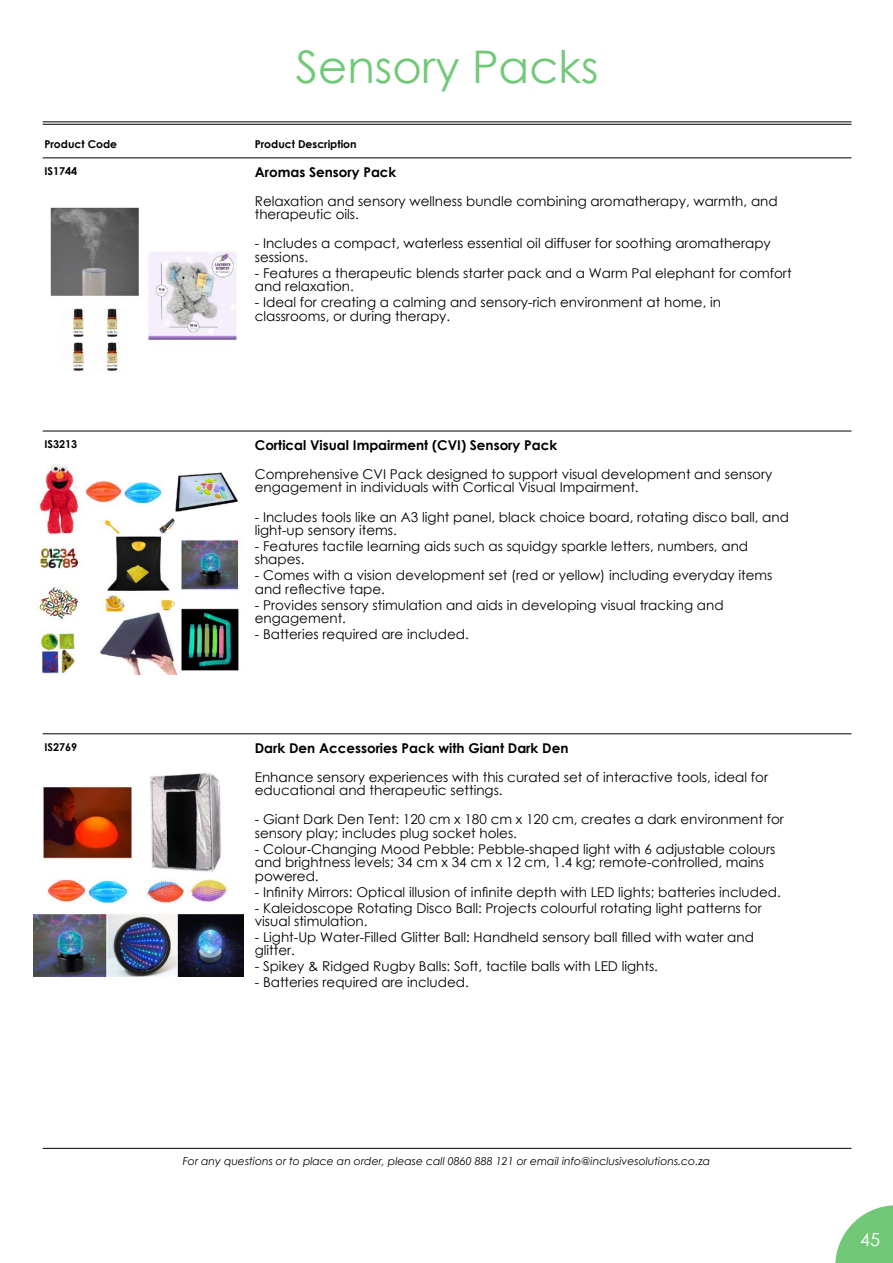
<style>
.page{position:relative;width:893px;height:1263px;background:#fff}
.page>*{position:absolute;margin:0;border:0;box-sizing:border-box;transform-origin:0 0}
.t1{font:45px "Century Gothic";color:#71c977}
.t2{font:18px "Century Gothic";color:#fff}
.t3{font:13.5px "Century Gothic";color:#000}
.t4{font:700 13.5px "Century Gothic";color:#000}
.t5{font:italic 10.8px "Century Gothic";color:#000}
.t6{font:700 10.8px "Century Gothic";color:#000}
</style>
<div class="page">
<hr style="left:43px;top:124px;width:808px;height:1px;background:#000">
<hr style="left:43px;top:122px;width:808px;height:1px;background:#000">
<hr style="left:43px;top:158px;width:808px;height:1px;background:#000">
<img style="left:50px;top:207px;width:187px;height:165px">
<hr style="left:43px;top:431px;width:808px;height:1px;background:#000">
<img style="left:37px;top:464px;width:202px;height:210px">
<hr style="left:43px;top:733px;width:808px;height:1px;background:#000">
<img style="left:34px;top:773px;width:210px;height:204px">
<hr style="left:43px;top:1148px;width:808px;height:1px;background:#000">
<svg style="left:835px;top:1205px;width:58px;height:58px"></svg>
<p class="t1" style="left:296px;top:49px;width:304px">Sensory Packs</p>
<p class="t6" style="left:44px;top:140px;width:74px">Product Code</p>
<p class="t6" style="left:255px;top:140px;width:103px">Product Description</p>
<p class="t6" style="left:44px;top:167px;width:34px">IS1744</p>
<p class="t4" style="left:255px;top:167px;width:143px">Aromas Sensory Pack</p>
<p class="t3" style="left:255px;top:196px;width:524px">Relaxation and sensory wellness bundle combining aromatherapy, warmth, and</p>
<p class="t3" style="left:255px;top:209px;width:106px">therapeutic oils.</p>
<p class="t3" style="left:255px;top:238px;width:518px">- Includes a compact, waterless essential oil diffuser for soothing aromatherapy</p>
<p class="t3" style="left:255px;top:252px;width:55px">sessions.</p>
<p class="t3" style="left:255px;top:268px;width:538px">- Features a therapeutic blends starter pack and a Warm Pal elephant for comfort</p>
<p class="t3" style="left:255px;top:281px;width:101px">and relaxation.</p>
<p class="t3" style="left:255px;top:297px;width:468px">- Ideal for creating a calming and sensory-rich environment at home, in</p>
<p class="t3" style="left:255px;top:311px;width:197px">classrooms, or during therapy.</p>
<p class="t6" style="left:44px;top:440px;width:34px">IS3213</p>
<p class="t4" style="left:255px;top:440px;width:304px">Cortical Visual Impairment (CVI) Sensory Pack</p>
<p class="t3" style="left:255px;top:469px;width:519px">Comprehensive CVI Pack designed to support visual development and sensory</p>
<p class="t3" style="left:255px;top:482px;width:385px">engagement in individuals with Cortical Visual Impairment.</p>
<p class="t3" style="left:255px;top:511px;width:536px">- Includes tools like an A3 light panel, black choice board, rotating disco ball, and</p>
<p class="t3" style="left:255px;top:525px;width:144px">light-up sensory items.</p>
<p class="t3" style="left:255px;top:541px;width:495px">- Features tactile learning aids such as squidgy sparkle letters, numbers, and</p>
<p class="t3" style="left:255px;top:554px;width:51px">shapes.</p>
<p class="t3" style="left:255px;top:570px;width:519px">- Comes with a vision development set (red or yellow) including everyday items</p>
<p class="t3" style="left:255px;top:584px;width:132px">and reflective tape.</p>
<p class="t3" style="left:255px;top:600px;width:470px">- Provides sensory stimulation and aids in developing visual tracking and</p>
<p class="t3" style="left:255px;top:613px;width:93px">engagement.</p>
<p class="t3" style="left:255px;top:629px;width:216px">- Batteries required are included.</p>
<p class="t6" style="left:44px;top:742px;width:34px">IS2769</p>
<p class="t4" style="left:255px;top:742px;width:315px">Dark Den Accessories Pack with Giant Dark Den</p>
<p class="t3" style="left:255px;top:772px;width:515px">Enhance sensory experiences with this curated set of interactive tools, ideal for</p>
<p class="t3" style="left:255px;top:785px;width:249px">educational and therapeutic settings.</p>
<p class="t3" style="left:255px;top:814px;width:531px">- Giant Dark Den Tent: 120 cm x 180 cm x 120 cm, creates a dark environment for</p>
<p class="t3" style="left:255px;top:828px;width:264px">sensory play; includes plug socket holes.</p>
<p class="t3" style="left:255px;top:844px;width:522px">- Colour-Changing Mood Pebble: Pebble-shaped light with 6 adjustable colours</p>
<p class="t3" style="left:255px;top:857px;width:511px">and brightness levels; 34 cm x 34 cm x 12 cm, 1.4 kg; remote-controlled, mains</p>
<p class="t3" style="left:255px;top:871px;width:65px">powered.</p>
<p class="t3" style="left:255px;top:886px;width:528px">- Infinity Mirrors: Optical illusion of infinite depth with LED lights; batteries included.</p>
<p class="t3" style="left:255px;top:902px;width:508px">- Kaleidoscope Rotating Disco Ball: Projects colourful rotating light patterns for</p>
<p class="t3" style="left:255px;top:916px;width:114px">visual stimulation.</p>
<p class="t3" style="left:255px;top:932px;width:501px">- Light-Up Water-Filled Glitter Ball: Handheld sensory ball filled with water and</p>
<p class="t3" style="left:255px;top:945px;width:42px">glitter.</p>
<p class="t3" style="left:255px;top:961px;width:405px">- Spikey &amp; Ridged Rugby Balls: Soft, tactile balls with LED lights.</p>
<p class="t3" style="left:255px;top:977px;width:216px">- Batteries required are included.</p>
<p class="t5" style="left:183px;top:1157px;width:529px">For any questions or to place an order, please call 0860 888 121 or email info@inclusivesolutions.co.za</p>
<h2 class="t2" style="left:860px;top:1227px;width:21px">45</h2>
</div>
